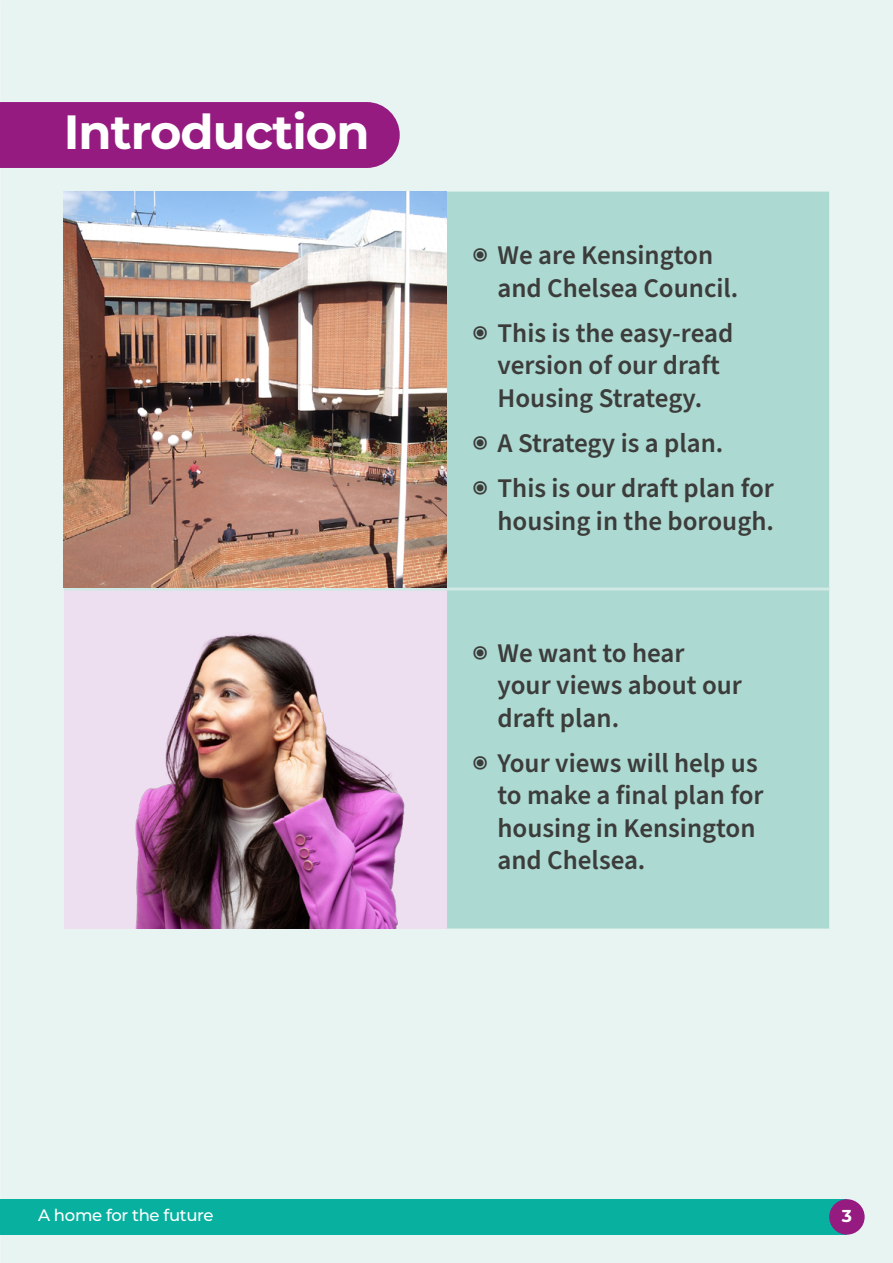
<style>
.page{position:relative;width:893px;height:1263px;background:#e8f4f2}
.page>*{position:absolute;margin:0;border:0;box-sizing:border-box;transform-origin:0 0}
.Title_white{font:700 48px "Montserrat";letter-spacing:-.02em;color:#fff}
.Easy_Read_Text{font:600 27px/32.4px "Source Sans Pro";color:#3c3c3b}
.t1{font:700 17.25px "Montserrat";color:#fff}
.t2{font:500 16.5px "Montserrat";letter-spacing:-.02em;color:#fff}
</style>
<div class="page">
<div style="left:0;top:102px;width:400px;height:66px;background:#951b81"></div>
<div style="left:446px;top:192px;width:383px;height:736px;background:#acd9d1"></div>
<div style="left:64px;top:589px;width:382px;height:339px;background:#eddfef"></div>
<hr style="left:64px;top:587px;width:382px;height:3px;background:#d0e9e4">
<hr style="left:446px;top:587px;width:383px;height:3px;background:#d0e9e4">
<img style="left:64px;top:192px;width:382px;height:395px">
<img style="left:135px;top:634px;width:270px;height:294px">
<div style="left:0;top:1199px;width:847px;height:35px;background:#08b0a0"></div>
<div style="left:829px;top:1199px;width:36px;height:35px;background:#951b81;border-radius:50%"></div>
<h1 class="Title_white" style="left:64px;top:97px;width:307px">Introduction</h1>
<p class="Easy_Read_Text" style="left:497px;top:240px;width:242px;text-indent:-26px">◉ We are Kensington and Chelsea Council.</p>
<p class="Easy_Read_Text" style="left:472px;top:318px;width:263px;text-align:center">◉ This is the easy-read version of our draft<br>Housing Strategy.</p>
<p class="Easy_Read_Text" style="left:472px;top:428px;width:253px">◉ A Strategy is a plan.</p>
<p class="Easy_Read_Text" style="left:472px;top:473px;width:304px;text-align:right">◉ This is our draft plan for housing in the borough.</p>
<p class="Easy_Read_Text" style="left:497px;top:637px;width:246px;text-indent:-26px">◉ We want to hear your views about our draft plan.</p>
<p class="Easy_Read_Text" style="left:497px;top:747px;width:268px;text-indent:-26px">◉ Your views will help us to make a final plan for housing in Kensington and Chelsea.</p>
<p class="t2" style="left:38px;top:1204px;width:177px">A home for the future</p>
<p class="t1" style="left:842px;top:1204px;width:12px">3</p>
</div>
